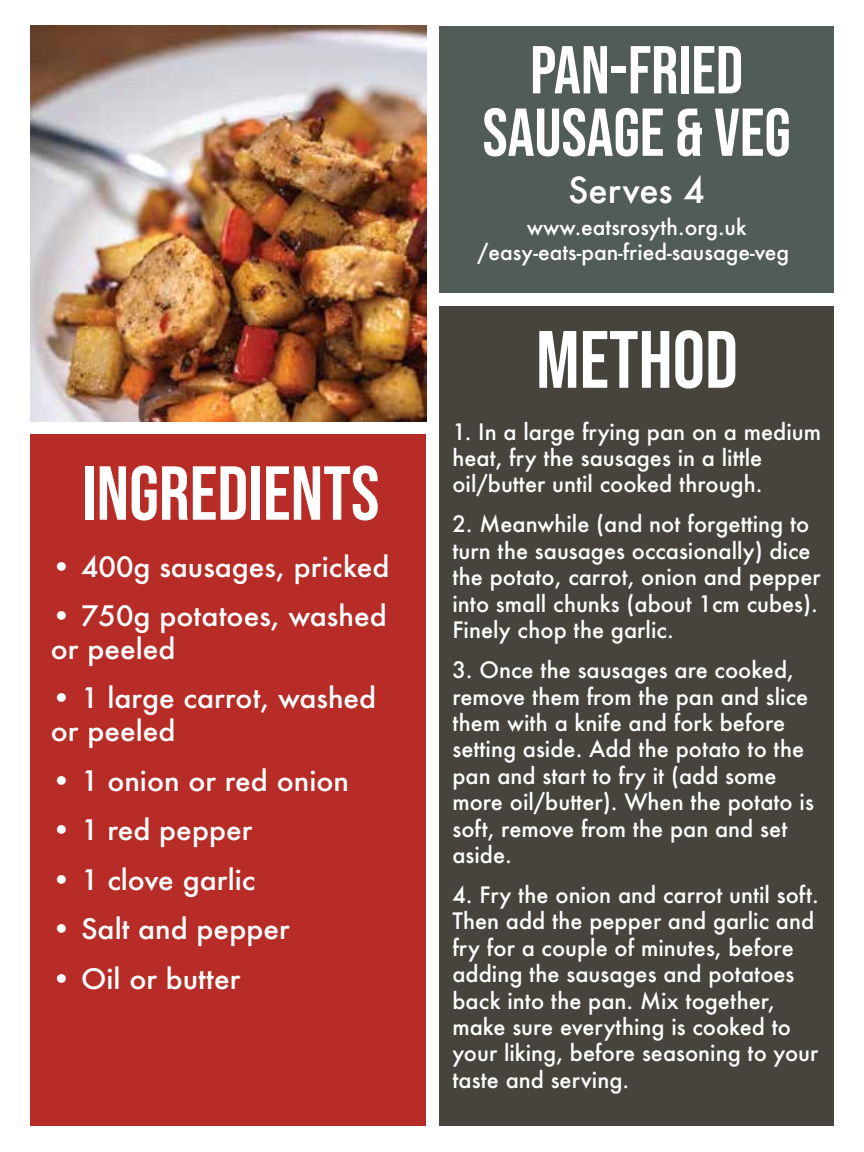
<style>
.page{position:relative;width:864px;height:1152px;background:#fff}
.page>*{position:absolute;margin:0;border:0;box-sizing:border-box;transform-origin:0 0}
.t1{font:81px "Bebas Neue";color:#fff}
.t2{font:76.2px "Bebas Neue";color:#fff}
.t3{font:67.6px/62.4px "Bebas Neue";color:#fff;text-align:center}
.t4{font:500 34.8px "Futura";color:#fff}
.t5{font:500 27.4px/33px "Futura";color:#fff}
.t6{font:500 22px/26.4px "Futura";color:#fff}
.t7{font:500 21.2px/25.4px "Futura";color:#fff;text-align:center}
</style>
<div class="page">
<div style="left:439px;top:26px;width:395px;height:267px;background:#515c56"></div>
<div style="left:30px;top:434px;width:396px;height:692px;background:#b72c26"></div>
<div style="left:439px;top:306px;width:395px;height:820px;background:#46443d"></div>
<img style="left:30px;top:26px;width:396px;height:396px">
<h2 class="t2" style="left:82px;top:450px;width:299px">INGREDIENTS</h2>
<p class="t5" style="left:51px;top:550px;width:340px">• 400g sausages, pricked</p>
<p class="t5" style="left:51px;top:599px;width:337px">• 750g potatoes, washed or peeled</p>
<p class="t5" style="left:51px;top:681px;width:327px">• 1 large carrot, washed or peeled</p>
<p class="t5" style="left:51px;top:764px;width:300px">• 1 onion or red onion</p>
<p class="t5" style="left:51px;top:813px;width:203px">• 1 red pepper</p>
<p class="t5" style="left:51px;top:863px;width:206px">• 1 clove garlic</p>
<p class="t5" style="left:51px;top:912px;width:240px">• Salt and pepper</p>
<p class="t5" style="left:51px;top:962px;width:191px">• Oil or butter</p>
<h3 class="t3" style="left:483px;top:38px;width:310px">PAN-FRIED<br>SAUSAGE &amp; VEG</h3>
<h3 class="t4" style="left:568px;top:166px;width:138px">Serves 4</h3>
<p class="t7" style="left:478px;top:214px;width:313px">www.eatsrosyth.org.uk /easy-eats-pan-fried-sausage-veg</p>
<h1 class="t1" style="left:536px;top:314px;width:204px">METHOD</h1>
<p class="t6" style="left:452px;top:418px;width:370px">1. In a large frying pan on a medium heat, fry the sausages in a little oil/butter until cooked through.</p>
<p class="t6" style="left:452px;top:511px;width:370px">2. Meanwhile (and not forgetting to turn the sausages occasionally) dice the potato, carrot, onion and pepper into small chunks (about 1cm cubes).<br>Finely chop the garlic.</p>
<p class="t6" style="left:452px;top:657px;width:363px">3. Once the sausages are cooked, remove them from the pan and slice them with a knife and fork before setting aside. Add the potato to the pan and start to fry it (add some more oil/butter). When the potato is soft, remove from the pan and set aside.</p>
<p class="t6" style="left:452px;top:881px;width:368px">4. Fry the onion and carrot until soft.<br>Then add the pepper and garlic and fry for a couple of minutes, before adding the sausages and potatoes back into the pan. Mix together, make sure everything is cooked to your liking, before seasoning to your taste and serving.</p>
</div>
